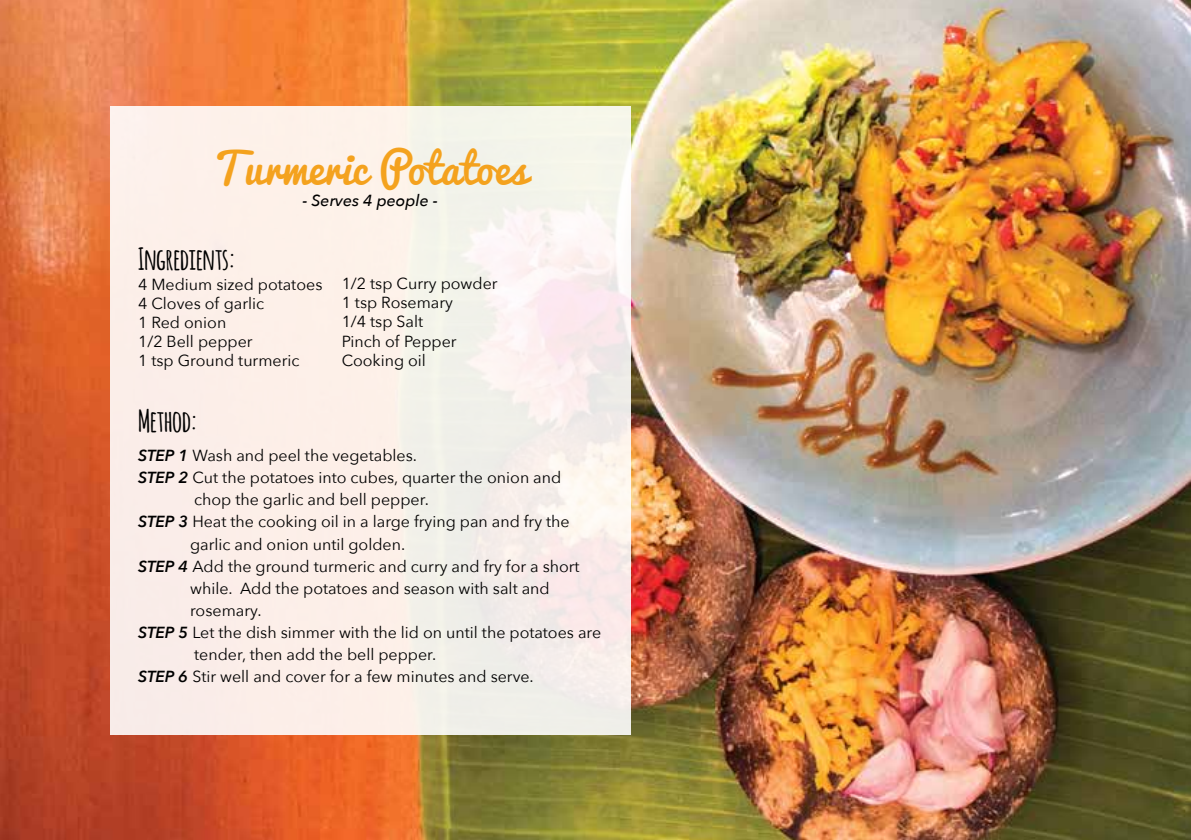
<style>
.page{position:relative;width:1191px;height:840px;background:#fff}
.page>*{position:absolute;margin:0;border:0;box-sizing:border-box;transform-origin:0 0}
.t1{font:42px "Pacifico";color:#f4a21e}
.t2{font:700 30px "Amatic";color:#000}
.t3{font:16px/19.2px "Avenir Next";color:#000}
.t4{font:italic 500 16px "Avenir Next";color:#000}
.s1{font-weight:600;font-style:italic}
</style>
<div class="page">
<img style="left:0;top:0;width:1191px;height:839px">
<div style="left:110px;top:106px;width:520px;height:627px;background:linear-gradient(to right,#fdeee8,#f5f1ec)"></div>
<h1 class="t1" style="left:213px;top:131px;width:315px">Turmeric Potatoes</h1>
<h2 class="t2" style="left:138px;top:237px;width:99px">Ingredients:</h2>
<p class="t4" style="left:302px;top:186px;width:137px">- Serves 4 people -</p>
<p class="t3" style="left:138px;top:273px;width:186px">4 Medium sized potatoes<br>4 Cloves of garlic<br>1 Red onion<br>1/2 Bell pepper<br>1 tsp Ground turmeric</p>
<p class="t3" style="left:342px;top:273px;width:157px">1/2 tsp Curry powder<br>1 tsp Rosemary<br>1/4 tsp Salt<br>Pinch of Pepper<br>Cooking oil</p>
<h2 class="t2" style="left:138px;top:399px;width:61px">Method:</h2>
<p class="t3" style="left:138px;top:445px;width:280px"><span class="s1">STEP 1</span> Wash and peel the vegetables.</p>
<p class="t3" style="left:138px;top:467px;width:425px"><span class="s1">STEP 2</span> Cut the potatoes into cubes, quarter the onion and</p>
<p class="t3" style="left:194px;top:489px;width:236px">chop the garlic and bell pepper.</p>
<p class="t3" style="left:138px;top:511px;width:433px"><span class="s1">STEP 3</span> Heat the cooking oil in a large frying pan and fry the</p>
<p class="t3" style="left:190px;top:533px;width:217px">garlic and onion until golden.</p>
<p class="t3" style="left:138px;top:555px;width:443px"><span class="s1">STEP 4</span> Add the ground turmeric and curry and fry for a short</p>
<p class="t3" style="left:190px;top:577px;width:361px">while. Add the potatoes and season with salt and</p>
<p class="t3" style="left:190px;top:599px;width:73px">rosemary.</p>
<p class="t3" style="left:138px;top:621px;width:464px"><span class="s1">STEP 5</span> Let the dish simmer with the lid on until the potatoes are</p>
<p class="t3" style="left:194px;top:643px;width:244px">tender, then add the bell pepper.</p>
<p class="t3" style="left:138px;top:665px;width:397px"><span class="s1">STEP 6</span> Stir well and cover for a few minutes and serve.</p>
</div>
